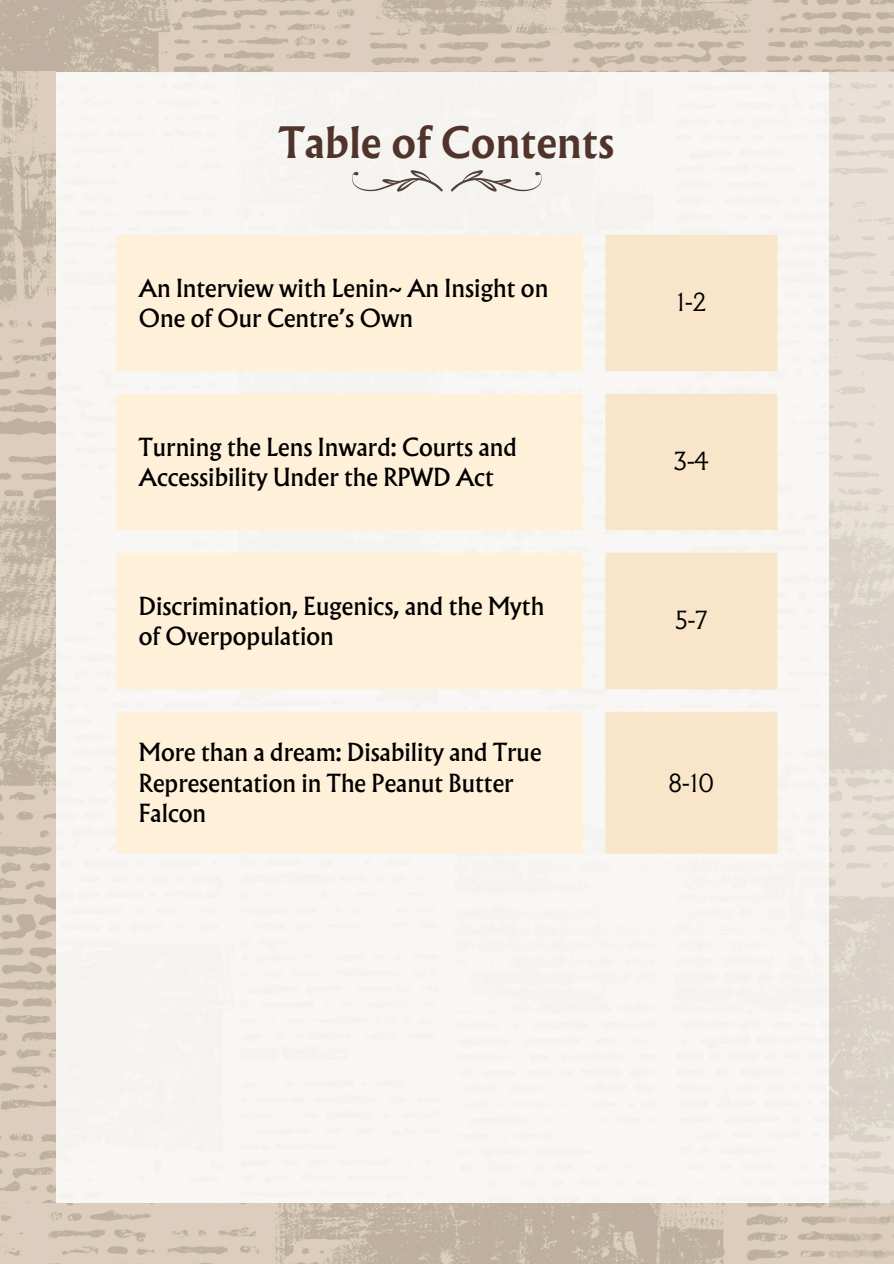
<style>
.page{position:relative;width:894px;height:1264px;background:#fff}
.page>*{position:absolute;margin:0;border:0;box-sizing:border-box;transform-origin:0 0}
.t1{font:700 39px "Albertus Nova";letter-spacing:.01em;color:#50332b}
.t2{font:22.5px/30.3px "Albertus Nova";color:#000}
.t3{font:100 22.5px "Albertus Nova";color:#000}
</style>
<div class="page">
<img style="left:0;top:0;width:893px;height:71px">
<img style="left:0;top:71px;width:55px;height:1132px">
<img style="left:0;top:1203px;width:829px;height:60px">
<img style="left:829px;top:71px;width:64px;height:1192px">
<svg style="left:352px;top:170px;width:189px;height:21px"></svg>
<svg style="left:116px;top:235px;width:466px;height:618px;background:#fef0dc"></svg>
<svg style="left:605px;top:235px;width:172px;height:618px;background:#f8e6ce"></svg>
<p class="t1" style="left:279px;top:115px;width:337px">Table of Contents</p>
<p class="t2" style="left:139px;top:273px;width:411px">An Interview with Lenin~ An Insight on<br>One of Our Centre’s Own</p>
<p class="t2" style="left:139px;top:432px;width:379px">Turning the Lens Inward: Courts and<br>Accessibility Under the RPWD Act</p>
<h1 class="t2" style="left:139px;top:591px;width:407px">Discrimination, Eugenics, and the Myth of Overpopulation</h1>
<p class="t2" style="left:139px;top:737px;width:404px">More than a dream: Disability and True<br>Representation in The Peanut Butter<br>Falcon</p>
<p class="t3" style="left:676px;top:286px;width:31px">1-2</p>
<p class="t3" style="left:674px;top:445px;width:36px">3-4</p>
<p class="t3" style="left:675px;top:604px;width:33px">5-7</p>
<p class="t3" style="left:668px;top:767px;width:47px">8-10</p>
</div>
